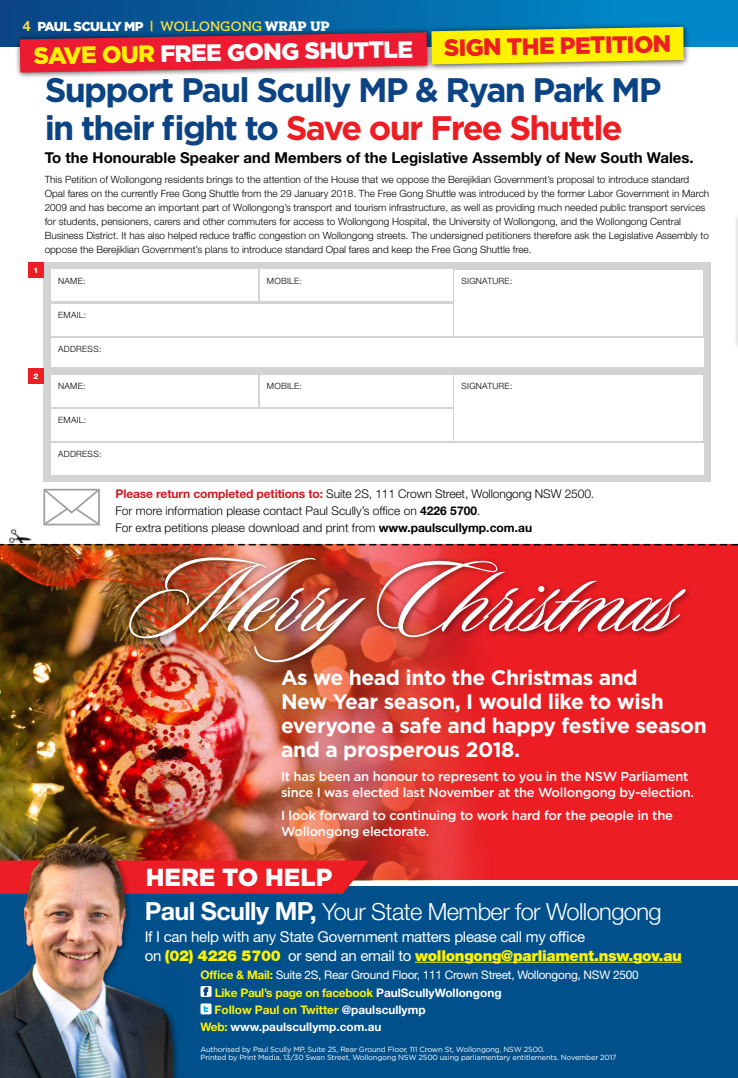
<style>
.page{position:relative;width:738px;height:1078px;background:#fff}
.page>*{position:absolute;margin:0;border:0;box-sizing:border-box;transform-origin:0 0}
.t1{font:110.8px "Sloop Script One";letter-spacing:-.02em;color:#fff}
.t2{font:700 34px/38px "Gotham";letter-spacing:-.05em;color:#0c4384}
.t3{font:900 24.7px "Gotham";color:#fff}
.t4{font:300 23.6px "Helvetica Neue";letter-spacing:-.025em;color:#fff}
.t5{font:900 23.6px "Gotham";color:#fff}
.t6{font:900 23.6px "Gotham";color:#ed1d24}
.t7{font:700 21px/24px "Gotham";letter-spacing:-.02em;color:#fff}
.t8{font:15px/19px "Helvetica Neue";letter-spacing:-.02em;color:#fff}
.t9{font:700 15px "Helvetica Neue";color:#000}
.t10{font:500 13px/16px "Gotham";letter-spacing:-.02em;color:#fff}
.t11{font:900 13px "Gotham";letter-spacing:-.05em;color:#fff}
.t12{font:300 12px/17px "Helvetica Neue";color:#000}
.t13{font:700 11.8px "Helvetica Neue";color:#fff200}
.t14{font:11.8px "Helvetica Neue";letter-spacing:-.02em;color:#fff}
.t15{font:700 11.8px "Helvetica Neue";color:#fff}
.t16{font:300 10px/14px "Helvetica Neue";color:#000}
.t17{font:300 8.6px "Helvetica Neue";letter-spacing:.03em;color:#000}
.t18{font:800 7.8px "Helvetica Neue";color:#fff}
.t19{font:7.5px/8.7px "Gotham";letter-spacing:-.02em;color:#fff}
.s1{font-family:"Helvetica Neue";font-weight:700;font-size:14px;color:#ffe241}
.s2{font-family:"Helvetica Neue";font-weight:700;font-size:14px;color:#fd0}
.s3{font-family:"Neutraface Slab Display";font-weight:700;font-size:14px;color:#ffe241}
.s4{font-family:"Neutraface Slab Display Titling";font-weight:400;font-size:14px}
.s5{color:#fff200}
.s6{color:#ed1d24}
.s7{font-weight:700;color:#ce1b22}
.s8{font-weight:700}
.s9{font-weight:700;font-size:25px}
.s10{font-weight:900;color:#fff200}
.s11{font-weight:700;color:#fff200}
.s12{color:#fff}
</style>
<div class="page">
<div style="left:0;top:544px;width:737px;height:336px;background:#ed1d24"></div>
<img style="left:0;top:545px;width:486px;height:335px">
<div style="left:0;top:886px;width:737px;height:191px;background:#00508c"></div>
<hr style="left:414px;top:961px;width:267px;height:1px;background:#fff200">
<svg style="left:200px;top:985px;width:11px;height:11px"></svg>
<svg style="left:203px;top:986px;width:5px;height:9px"></svg>
<svg style="left:200px;top:1003px;width:11px;height:11px"></svg>
<svg style="left:203px;top:1005px;width:5px;height:6px"></svg>
<hr style="left:733px;top:44px;width:4px;height:307px;background:#000;opacity:.4">
<svg style="left:194px;top:860px;width:175px;height:33px"></svg>
<img style="left:0;top:839px;width:194px;height:238px">
<div style="left:0;top:0;width:737px;height:46px;background:linear-gradient(to right,#0a4483,#008fd0)"></div>
<div style="left:14px;top:27px;width:419px;height:52px;background:#000;opacity:.75"></div>
<div style="left:426px;top:22px;width:263px;height:49px;background:#000;opacity:.75"></div>
<svg style="left:20px;top:27px;width:663px;height:46px;background:#ce7847"></svg>
<div style="left:125px;top:552px;width:567px;height:117px;background:#000;opacity:.5"></div>
<div style="left:43px;top:262px;width:667px;height:114px;background:#d1d3d4"></div>
<div style="left:28px;top:262px;width:15px;height:16px;background:#ed1d24"></div>
<div style="left:51px;top:270px;width:206px;height:31px;background:#fff"></div>
<div style="left:260px;top:270px;width:192px;height:31px;background:#fff"></div>
<div style="left:51px;top:304px;width:401px;height:31px;background:#fff"></div>
<div style="left:454px;top:270px;width:248px;height:65px;background:#fff"></div>
<div style="left:51px;top:338px;width:651px;height:31px;background:#fff"></div>
<div style="left:43px;top:367px;width:667px;height:114px;background:#d1d3d4"></div>
<div style="left:28px;top:367px;width:15px;height:16px;background:#ed1d24"></div>
<div style="left:51px;top:375px;width:206px;height:31px;background:#fff"></div>
<div style="left:260px;top:375px;width:192px;height:31px;background:#fff"></div>
<div style="left:51px;top:409px;width:401px;height:31px;background:#fff"></div>
<div style="left:454px;top:375px;width:248px;height:65px;background:#fff"></div>
<div style="left:51px;top:443px;width:651px;height:31px;background:#fff"></div>
<svg style="left:43px;top:488px;width:57px;height:38px"></svg>
<svg style="left:0;top:544px;width:737px;height:1px"></svg>
<img style="left:9px;top:528px;width:23px;height:15px">
<p class="t11" style="left:23px;top:18px;width:308px"><span class="s1">4</span> PAUL SCULLY MP <span class="s2">|</span> <span class="s3">WOLLONGONG</span> <span class="s4">WRAP UP</span></p>
<p class="t5" style="left:33px;top:40px;width:380px;rotate:-1deg"><span class="s5">SAVE OUR</span> FREE GONG SHUTTLE</p>
<p class="t6" style="left:443px;top:31px;width:229px;rotate:-1deg">SIGN THE PETITION</p>
<p class="t2" style="left:45px;top:70px;width:618px">Support Paul Scully MP &amp; Ryan Park MP in their fight to <span class="s6">Save our Free Shuttle</span></p>
<p class="t9" style="left:45px;top:149px;width:650px">To the Honourable Speaker and Members of the Legislative Assembly of New South Wales.</p>
<p class="t16" style="left:45px;top:172px;width:665px">This Petition of Wollongong residents brings to the attention of the House that we oppose the Berejiklian Government’s proposal to introduce standard Opal fares on the currently Free Gong Shuttle from the 29 January 2018. The Free Gong Shuttle was introduced by the former Labor Government in March 2009 and has become an important part of Wollongong’s transport and tourism infrastructure, as well as providing much needed public transport services for students, pensioners, carers and other commuters for access to Wollongong Hospital, the University of Wollongong, and the Wollongong Central Business District. It has also helped reduce traffic congestion on Wollongong streets. The undersigned petitioners therefore ask the Legislative Assembly to oppose the Berejiklian Government’s plans to introduce standard Opal fares and keep the Free Gong Shuttle free.</p>
<p class="t18" style="left:33px;top:266px;width:6px">1</p>
<p class="t18" style="left:33px;top:371px;width:6px">2</p>
<p class="t17" style="left:58px;top:275px;width:29px">NAME:</p>
<p class="t17" style="left:267px;top:275px;width:36px">MOBILE:</p>
<p class="t17" style="left:58px;top:309px;width:29px">EMAIL:</p>
<p class="t17" style="left:58px;top:343px;width:45px">ADDRESS:</p>
<p class="t17" style="left:58px;top:380px;width:29px">NAME:</p>
<p class="t17" style="left:267px;top:380px;width:36px">MOBILE:</p>
<p class="t17" style="left:58px;top:414px;width:29px">EMAIL:</p>
<p class="t17" style="left:58px;top:448px;width:45px">ADDRESS:</p>
<p class="t17" style="left:461px;top:275px;width:52px">SIGNATURE:</p>
<p class="t17" style="left:461px;top:380px;width:52px">SIGNATURE:</p>
<p class="t12" style="left:115px;top:485px;width:480px"><span class="s7">Please return completed petitions to:</span> Suite 2S, 111 Crown Street, Wollongong NSW 2500.<br>For more information please contact Paul Scully’s office on <span class="s8">4226 5700</span>.<br>For extra petitions please download and print from <span class="s8">www.paulscullymp.com.au</span></p>
<p class="t1" style="left:129px;top:541px;width:548px">MerryChristmas</p>
<p class="t7" style="left:281px;top:665px;width:427px">As we head into the Christmas and<br>New Year season, I would like to wish everyone a safe and happy festive season and a prosperous 2018.</p>
<p class="t10" style="left:281px;top:767px;width:414px">It has been an honour to represent to you in the NSW Parliament since I was elected last November at the Wollongong by-election.</p>
<p class="t10" style="left:281px;top:806px;width:393px">I look forward to continuing to work hard for the people in the<br>Wollongong electorate.</p>
<p class="t3" style="left:146px;top:860px;width:188px">HERE TO HELP</p>
<p class="t4" style="left:144px;top:897px;width:518px"><span class="s9">Paul Scully MP,</span> Your State Member for Wollongong</p>
<p class="t8" style="left:144px;top:926px;width:538px">If I can help with any State Government matters please call my office<br>on <span class="s10">(02) 4226 5700</span> or send an email to <span class="s10">wollongong@parliament.nsw.gov.au</span></p>
<p class="t14" style="left:200px;top:967px;width:439px"><span class="s11">Office &amp; Mail:</span> Suite 2S, Rear Ground Floor, 111 Crown Street, Wollongong, NSW 2500</p>
<p class="t13" style="left:214px;top:984px;width:288px">Like Paul’s page on facebook <span class="s12">PaulScullyWollongong</span></p>
<p class="t13" style="left:214px;top:1002px;width:212px">Follow Paul on Twitter <span class="s12">@paulscullymp</span></p>
<p class="t15" style="left:200px;top:1019px;width:182px"><span class="s5">Web:</span> www.paulscullymp.com.au</p>
<p class="t19" style="left:200px;top:1044px;width:417px">Authorised by Paul Scully MP, Suite 2S, Rear Ground Floor, 111 Crown St, Wollongong, NSW 2500.<br>Printed by Print Media, 13/30 Swan Street, Wollongong NSW 2500 using parliamentary entitlements. November 2017</p>
</div>
